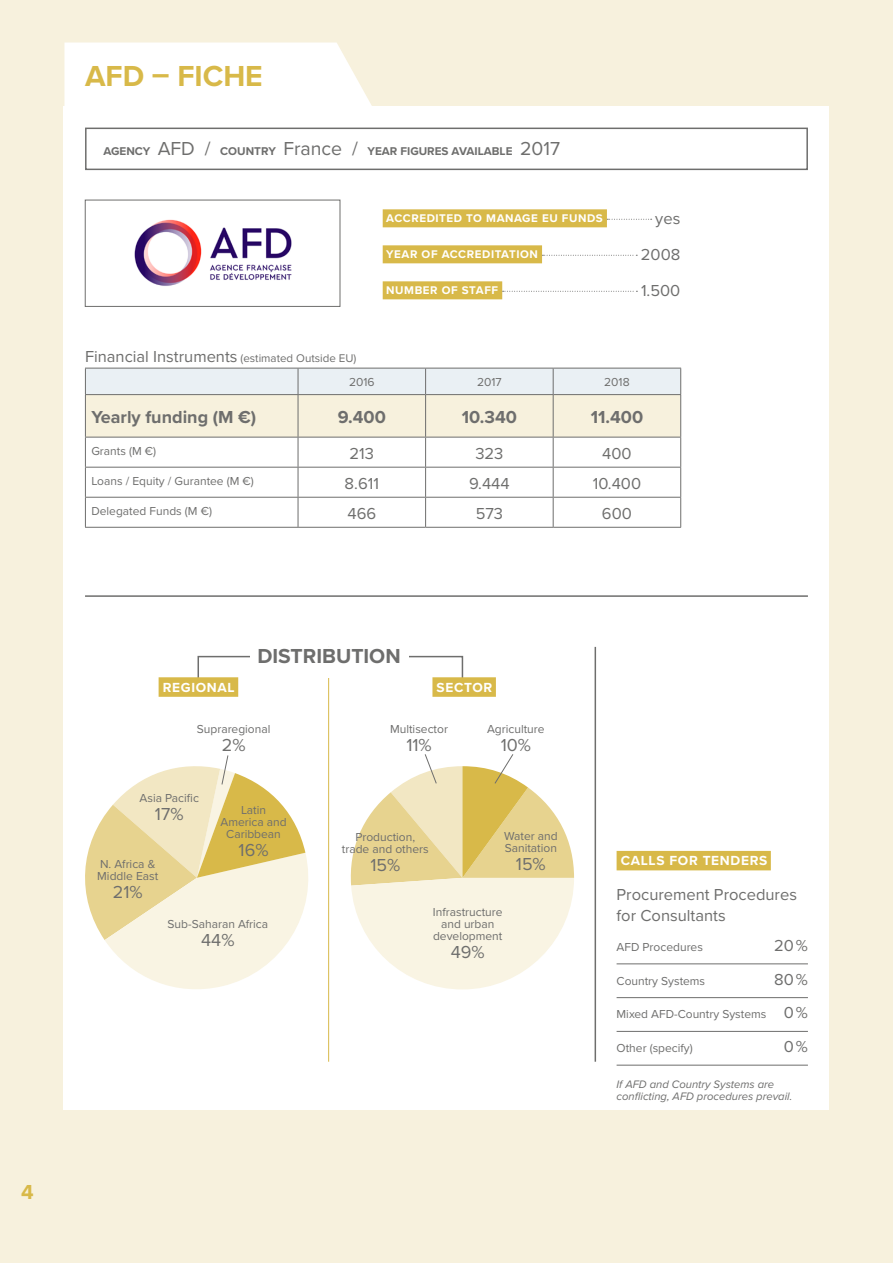
<style>
.page{position:relative;width:893px;height:1263px;background:#f7f1dd}
.page>*{position:absolute;margin:0;border:0;box-sizing:border-box;transform-origin:0 0}
.t1{font:700 30px "Proxima Nova";color:#d8b949}
.t2{font:700 21px "Proxima Nova";color:#6e6e6d}
.t3{font:700 21px "Proxima Nova";color:#d8b949}
.t4{font:700 18px "Proxima Nova";color:#6e6e6d}
.t5{font:18px "Proxima Nova";color:#6e6e6d}
.t6{font:16.5px/21px "Proxima Nova";color:#6e6e6d}
.t7{font:700 13.65px "Proxima Nova";letter-spacing:.05em;color:#fff}
.t8{font:12px/12px "Proxima Nova";color:#6e6e6d;text-align:center}
.t9{font:700 11.7px "Proxima Nova";color:#6e6e6d}
.t10{font:700 11.55px "Proxima Nova";letter-spacing:.05em;color:#fff}
.t11{font:italic 11.25px/12px "Proxima Nova";color:#6e6e6d}
.s1{font-weight:400;font-size:19.5px}
.s2{font-size:11.55px}
.s3{font-size:16.5px}
</style>
<div class="page">
<div style="left:64px;top:43px;width:308px;height:63px;background:#fff"></div>
<div style="left:64px;top:106px;width:765px;height:1004px;background:#fff"></div>
<div style="left:159px;top:677px;width:79px;height:20px;background:#d8b949"></div>
<div style="left:432px;top:677px;width:64px;height:20px;background:#d8b949"></div>
<hr style="left:328px;top:647px;width:1px;height:415px;background:#d8b949">
<div style="left:250px;top:647px;width:158px;height:31px;background:#fff"></div>
<div style="left:85px;top:128px;width:723px;height:42px;border:2px solid #6e6e6d"></div>
<div style="left:383px;top:209px;width:224px;height:18px;background:#d8b949"></div>
<svg style="left:607px;top:219px;width:45px;height:1px"></svg>
<div style="left:383px;top:245px;width:159px;height:18px;background:#d8b949"></div>
<svg style="left:542px;top:255px;width:95px;height:1px"></svg>
<div style="left:383px;top:281px;width:119px;height:18px;background:#d8b949"></div>
<svg style="left:503px;top:291px;width:134px;height:1px"></svg>
<svg style="left:86px;top:438px;width:594px;height:89px"></svg>
<hr style="left:85px;top:437px;width:213px;height:1px;background:#6e6e6d">
<hr style="left:298px;top:437px;width:128px;height:1px;background:#6e6e6d">
<hr style="left:426px;top:437px;width:127px;height:1px;background:#6e6e6d">
<hr style="left:425px;top:437px;width:1px;height:30px;background:#6e6e6d">
<hr style="left:553px;top:437px;width:128px;height:1px;background:#6e6e6d">
<hr style="left:553px;top:437px;width:1px;height:30px;background:#6e6e6d">
<hr style="left:425px;top:467px;width:1px;height:30px;background:#6e6e6d">
<hr style="left:553px;top:467px;width:1px;height:30px;background:#6e6e6d">
<svg style="left:425px;top:498px;width:1px;height:29px"></svg>
<svg style="left:553px;top:498px;width:1px;height:29px"></svg>
<svg style="left:85px;top:368px;width:596px;height:69px;background:#edebe1"></svg>
<hr style="left:85px;top:395px;width:1px;height:42px;background:#6e6e6d">
<hr style="left:298px;top:395px;width:1px;height:42px;background:#6e6e6d">
<hr style="left:680px;top:395px;width:1px;height:42px;background:#6e6e6d">
<hr style="left:85px;top:437px;width:1px;height:30px;background:#6e6e6d">
<hr style="left:298px;top:437px;width:1px;height:30px;background:#6e6e6d">
<hr style="left:680px;top:437px;width:1px;height:30px;background:#6e6e6d">
<hr style="left:85px;top:467px;width:213px;height:1px;background:#6e6e6d">
<hr style="left:85px;top:467px;width:1px;height:30px;background:#6e6e6d">
<hr style="left:298px;top:467px;width:128px;height:1px;background:#6e6e6d">
<hr style="left:298px;top:467px;width:1px;height:30px;background:#6e6e6d">
<hr style="left:426px;top:467px;width:127px;height:1px;background:#6e6e6d">
<hr style="left:553px;top:467px;width:128px;height:1px;background:#6e6e6d">
<hr style="left:680px;top:467px;width:1px;height:30px;background:#6e6e6d">
<hr style="left:85px;top:497px;width:213px;height:1px;background:#6e6e6d">
<svg style="left:85px;top:498px;width:1px;height:29px"></svg>
<hr style="left:298px;top:497px;width:128px;height:1px;background:#6e6e6d">
<svg style="left:298px;top:498px;width:1px;height:29px"></svg>
<hr style="left:426px;top:497px;width:127px;height:1px;background:#6e6e6d">
<hr style="left:553px;top:497px;width:128px;height:1px;background:#6e6e6d">
<svg style="left:680px;top:498px;width:1px;height:29px"></svg>
<hr style="left:85px;top:527px;width:213px;height:1px;background:#6e6e6d">
<hr style="left:298px;top:527px;width:128px;height:1px;background:#6e6e6d">
<hr style="left:426px;top:527px;width:127px;height:1px;background:#6e6e6d">
<hr style="left:553px;top:527px;width:128px;height:1px;background:#6e6e6d">
<div style="left:617px;top:851px;width:154px;height:19px;background:#d8b949"></div>
<hr style="left:617px;top:963px;width:191px;height:1px;background:#6e6e6d">
<hr style="left:617px;top:997px;width:191px;height:1px;background:#6e6e6d">
<hr style="left:617px;top:1031px;width:191px;height:1px;background:#6e6e6d">
<hr style="left:617px;top:1065px;width:191px;height:1px;background:#6e6e6d">
<img style="left:134px;top:219px;width:158px;height:67px">
<div style="left:85px;top:200px;width:255px;height:107px;border:1px solid #6e6e6d"></div>
<hr style="left:85px;top:595px;width:723px;height:2px;background:#6e6e6d">
<hr style="left:595px;top:647px;width:1px;height:415px;background:#6e6e6d">
<svg style="left:85px;top:755px;width:223px;height:234px"></svg>
<svg style="left:350px;top:754px;width:224px;height:235px"></svg>
<h1 class="t1" style="left:85px;top:58px;width:179px">AFD – FICHE</h1>
<p class="t9" style="left:104px;top:144px;width:458px">AGENCY <span class="s1">AFD /</span> COUNTRY <span class="s1">France /</span> YEAR FIGURES AVAILABLE <span class="s1">2017</span></p>
<p class="t10" style="left:386px;top:211px;width:218px">ACCREDITED TO MANAGE EU FUNDS</p>
<h3 class="t6" style="left:655px;top:208px;width:27px">yes</h3>
<p class="t10" style="left:386px;top:247px;width:153px">YEAR OF ACCREDITATION</p>
<h3 class="t6" style="left:641px;top:244px;width:41px">2008</h3>
<p class="t10" style="left:386px;top:283px;width:113px">NUMBER OF STAFF</p>
<h3 class="t6" style="left:641px;top:280px;width:41px">1.500</h3>
<h3 class="t6" style="left:85px;top:346px;width:273px">Financial Instruments <span class="s2">(estimated Outside EU)</span></h3>
<p class="t8" style="left:349px;top:376px;width:27px">2016</p>
<p class="t8" style="left:477px;top:376px;width:26px">2017</p>
<p class="t8" style="left:604px;top:376px;width:27px">2018</p>
<h3 class="t4" style="left:91px;top:406px;width:166px">Yearly funding (M €)</h3>
<h3 class="t4" style="left:338px;top:406px;width:50px">9.400</h3>
<h3 class="t4" style="left:462px;top:406px;width:57px">10.340</h3>
<h3 class="t4" style="left:591px;top:406px;width:54px">11.400</h3>
<p class="t8" style="left:91px;top:445px;width:66px">Grants (M €)</p>
<h3 class="t6" style="left:350px;top:443px;width:26px">213</h3>
<h3 class="t6" style="left:475px;top:443px;width:30px">323</h3>
<h3 class="t6" style="left:602px;top:443px;width:31px">400</h3>
<p class="t8" style="left:91px;top:475px;width:164px">Loans / Equity / Gurantee (M €)</p>
<h3 class="t6" style="left:345px;top:473px;width:36px">8.611</h3>
<h3 class="t6" style="left:469px;top:473px;width:42px">9.444</h3>
<h3 class="t6" style="left:593px;top:473px;width:50px">10.400</h3>
<p class="t8" style="left:91px;top:505px;width:122px">Delegated Funds (M €)</p>
<h3 class="t6" style="left:347px;top:503px;width:30px">466</h3>
<h3 class="t6" style="left:476px;top:503px;width:29px">573</h3>
<h3 class="t6" style="left:602px;top:503px;width:31px">600</h3>
<h2 class="t3" style="left:21px;top:1179px;width:14px">4</h2>
<h2 class="t2" style="left:257px;top:644px;width:145px">DISTRIBUTION</h2>
<p class="t7" style="left:163px;top:679px;width:73px">REGIONAL</p>
<p class="t7" style="left:437px;top:679px;width:57px">SECTOR</p>
<p class="t8" style="left:197px;top:723px;width:75px">Supraregional</p>
<h3 class="t5" style="left:222px;top:734px;width:25px">2%</h3>
<p class="t8" style="left:140px;top:792px;width:61px">Asia Pacific</p>
<h3 class="t5" style="left:155px;top:803px;width:30px">17%</h3>
<p class="t8" style="left:97px;top:858px;width:63px;text-align:left">N. Africa &amp;<br>Middle East</p>
<h3 class="t5" style="left:113px;top:881px;width:31px">21%</h3>
<p class="t8" style="left:220px;top:804px;width:68px">Latin<br>America and<br>Caribbean</p>
<h3 class="t5" style="left:239px;top:839px;width:31px">16%</h3>
<p class="t8" style="left:168px;top:918px;width:102px">Sub-Saharan Africa</p>
<h3 class="t5" style="left:201px;top:929px;width:35px">44%</h3>
<p class="t8" style="left:390px;top:723px;width:59px">Multisector</p>
<h3 class="t5" style="left:406px;top:734px;width:27px">11%</h3>
<p class="t8" style="left:342px;top:831px;width:88px">Production, trade and others</p>
<h3 class="t5" style="left:370px;top:854px;width:31px">15%</h3>
<p class="t8" style="left:487px;top:723px;width:59px">Agriculture</p>
<h3 class="t5" style="left:501px;top:734px;width:32px">10%</h3>
<p class="t8" style="left:504px;top:830px;width:55px;text-align:left">Water and<br>Sanitation</p>
<h3 class="t5" style="left:516px;top:853px;width:31px">15%</h3>
<p class="t8" style="left:433px;top:906px;width:71px">Infrastructure and urban development</p>
<h3 class="t5" style="left:451px;top:941px;width:35px">49%</h3>
<p class="t7" style="left:621px;top:852px;width:148px">CALLS FOR TENDERS</p>
<h3 class="t6" style="left:617px;top:885px;width:182px">Procurement Procedures for Consultants</h3>
<p class="t8" style="left:617px;top:941px;width:88px">AFD Procedures</p>
<h3 class="t6" style="left:774px;top:935px;width:35px">20 %</h3>
<p class="t8" style="left:617px;top:975px;width:90px">Country Systems</p>
<h3 class="t6" style="left:774px;top:969px;width:35px">80 %</h3>
<p class="t8" style="left:617px;top:1009px;width:193px">Mixed AFD-Country Systems <span class="s3">0 %</span></p>
<p class="t8" style="left:617px;top:1042px;width:78px">Other (specify)</p>
<h3 class="t6" style="left:784px;top:1036px;width:26px">0 %</h3>
<p class="t11" style="left:617px;top:1078px;width:177px">If AFD and Country Systems are conflicting, AFD procedures prevail.</p>
</div>
